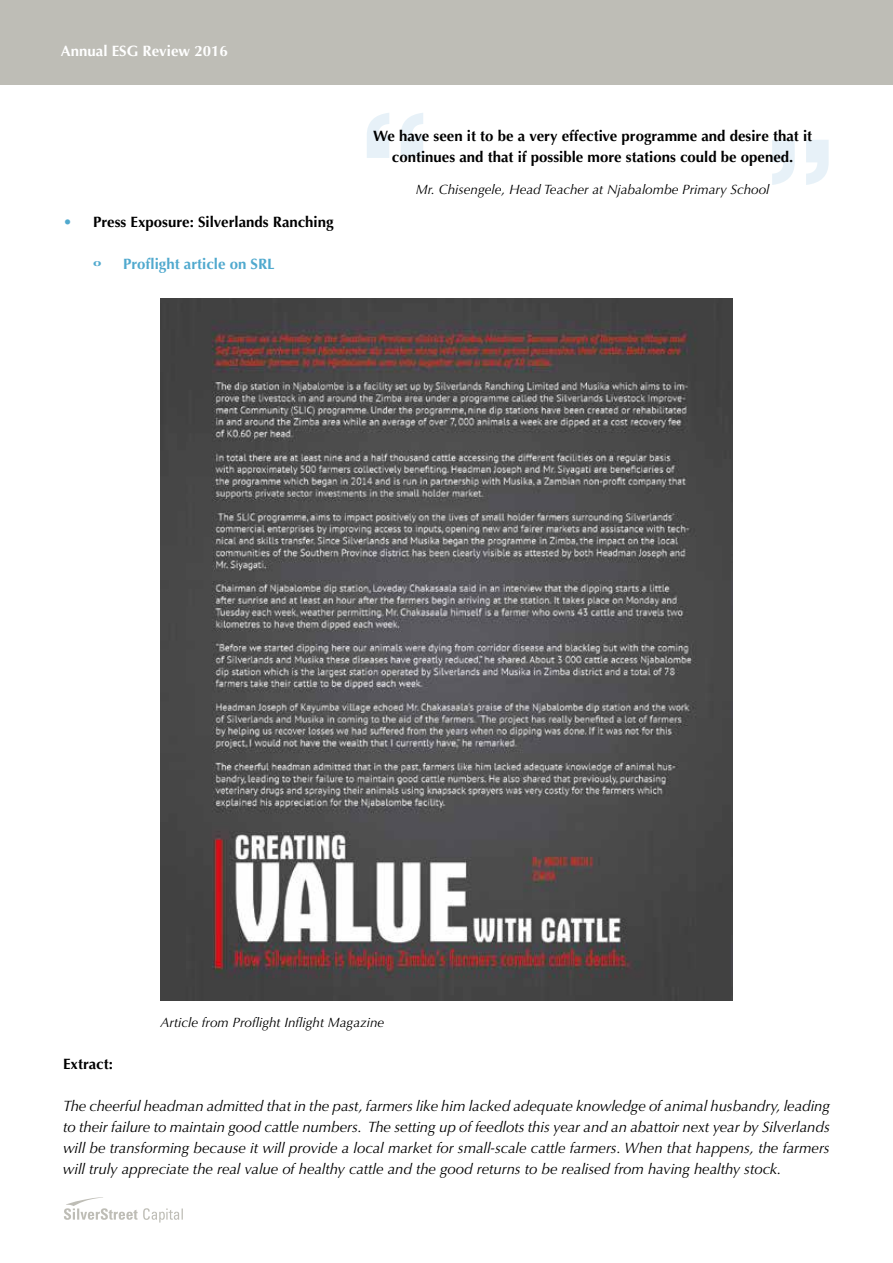
<style>
.page{position:relative;width:893px;height:1263px;background:#fff}
.page>*{position:absolute;margin:0;border:0;box-sizing:border-box;transform-origin:0 0}
.t1{font:italic 15px/21px "Optima";letter-spacing:-.005em;color:#000;text-align:justify}
.t2{font:700 15px/21px "Optima";color:#000;text-align:center}
.t3{font:700 15px "Optima";color:#50a9ce}
.t4{font:700 15px "Optima";color:#fff}
.t5{font:italic 13.5px "Optima";color:#000}
.t6{font:700 10.05px "Optima";color:#50a9ce;scale:1.49 1}
.s1{color:#50a9ce}
</style>
<div class="page">
<div style="left:0;top:0;width:893px;height:85px;background:#bebdb6"></div>
<svg style="left:64px;top:1197px;width:119px;height:25px"></svg>
<svg style="left:367px;top:113px;width:56px;height:45px"></svg>
<svg style="left:772px;top:140px;width:57px;height:45px"></svg>
<img style="left:161px;top:298px;width:572px;height:702px">
<p class="t4" style="left:61px;top:43px;width:168px">Annual ESG Review 2016</p>
<p class="t2" style="left:63px;top:212px;width:272px"><span class="s1">•</span> Press Exposure: Silverlands Ranching</p>
<p class="t6" style="left:93px;top:257px;width:7px">o</p>
<p class="t3" style="left:123px;top:255px;width:153px">Proflight article on SRL</p>
<p class="t2" style="left:373px;top:125px;width:441px">We have seen it to be a very effective programme and desire that it continues and that if possible more stations could be opened.</p>
<p class="t5" style="left:416px;top:182px;width:355px">Mr. Chisengele, Head Teacher at Njabalombe Primary School</p>
<p class="t5" style="left:161px;top:1014px;width:225px">Article from Proflight Inflight Magazine</p>
<p class="t2" style="left:63px;top:1053px;width:51px">Extract:</p>
<p class="t1" style="left:63px;top:1095px;width:768px">The cheerful headman admitted that in the past, farmers like him lacked adequate knowledge of animal husbandry, leading to their failure to maintain good cattle numbers. The setting up of feedlots this year and an abattoir next year by Silverlands will be transforming because it will provide a local market for small-scale cattle farmers. When that happens, the farmers will truly appreciate the real value of healthy cattle and the good returns to be realised from having healthy stock.</p>
</div>
